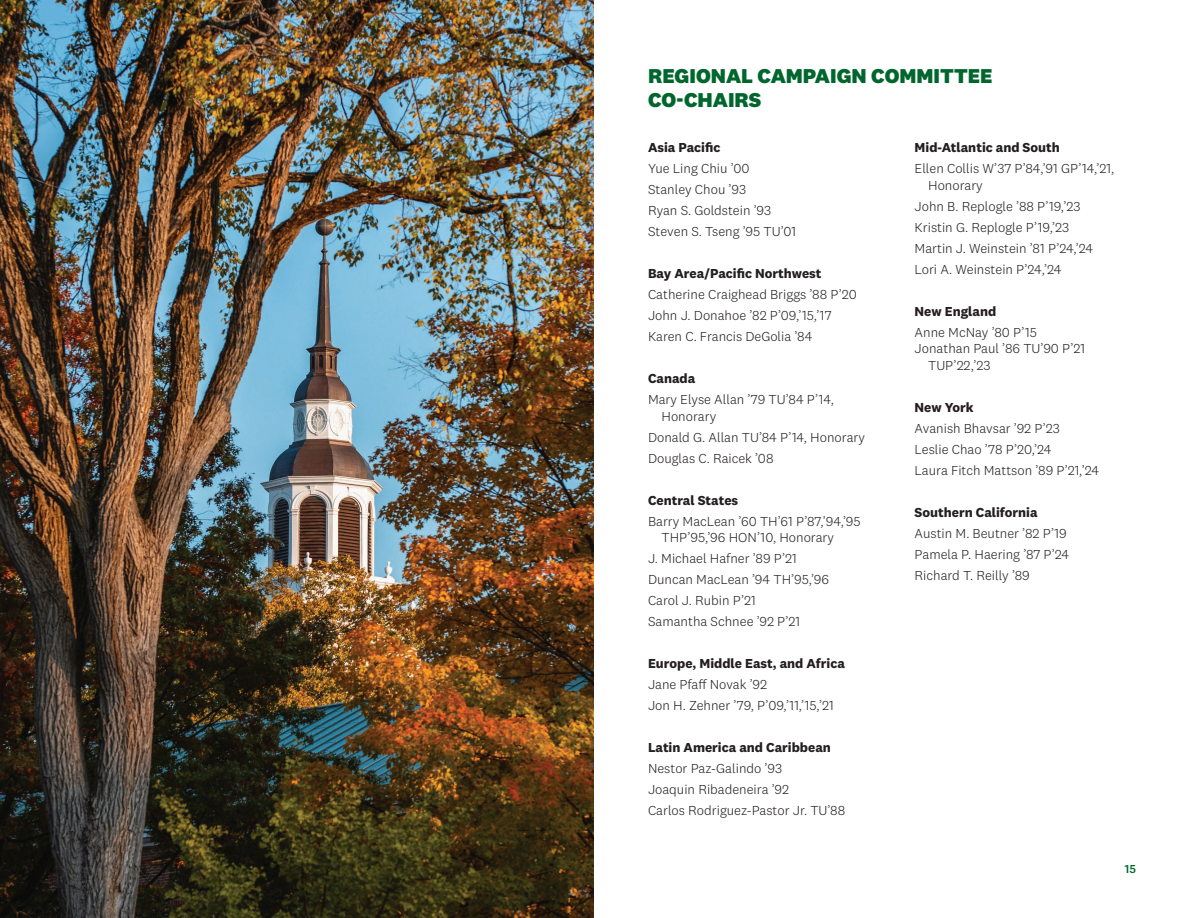
<style>
.page{position:relative;width:1188px;height:918px;background:#fff}
.page>*{position:absolute;margin:0;border:0;box-sizing:border-box;transform-origin:0 0}
.t1{font:800 20.85px/24px "National 2";color:#00662d}
.t2{font:300 13.5px/16.5px "National 2";color:#231f20}
.t3{font:700 13.5px "National 2";color:#231f20}
.t4{font:500 12px "National 2";color:#00662d}
</style>
<div class="page">
<img style="left:0;top:0;width:594px;height:918px">
<p class="t1" style="left:648px;top:64px;width:346px">REGIONAL CAMPAIGN COMMITTEE<br>CO-CHAIRS</p>
<p class="t3" style="left:648px;top:139px;width:74px">Asia Pacific</p>
<p class="t2" style="left:648px;top:160px;width:103px">Yue Ling Chiu ’00</p>
<p class="t2" style="left:648px;top:181px;width:100px">Stanley Chou ’93</p>
<p class="t2" style="left:648px;top:202px;width:125px">Ryan S. Goldstein ’93</p>
<p class="t2" style="left:648px;top:223px;width:150px">Steven S. Tseng ’95 TU’01</p>
<p class="t3" style="left:648px;top:265px;width:175px">Bay Area/Pacific Northwest</p>
<p class="t2" style="left:648px;top:286px;width:210px">Catherine Craighead Briggs ’88 P’20</p>
<p class="t2" style="left:648px;top:307px;width:185px">John J. Donahoe ’82 P’09,’15,’17</p>
<p class="t2" style="left:648px;top:328px;width:166px">Karen C. Francis DeGolia ’84</p>
<p class="t3" style="left:648px;top:370px;width:49px">Canada</p>
<p class="t2" style="left:662px;top:391px;width:174px;text-indent:-14px">Mary Elyse Allan ’79 TU’84 P’14,<br>Honorary</p>
<p class="t2" style="left:648px;top:429px;width:219px">Donald G. Allan TU’84 P’14, Honorary</p>
<p class="t2" style="left:648px;top:450px;width:127px">Douglas C. Raicek ’08</p>
<p class="t3" style="left:648px;top:492px;width:92px">Central States</p>
<p class="t2" style="left:662px;top:513px;width:201px;text-indent:-14px">Barry MacLean ’60 TH’61 P’87,’94,’95<br>THP’95,’96 HON’10, Honorary</p>
<p class="t2" style="left:648px;top:550px;width:150px">J. Michael Hafner ’89 P’21</p>
<p class="t2" style="left:648px;top:571px;width:183px">Duncan MacLean ’94 TH’95,’96</p>
<p class="t2" style="left:648px;top:592px;width:109px">Carol J. Rubin P’21</p>
<p class="t2" style="left:648px;top:613px;width:154px">Samantha Schnee ’92 P’21</p>
<p class="t3" style="left:648px;top:655px;width:198px">Europe, Middle East, and Africa</p>
<p class="t2" style="left:648px;top:676px;width:121px">Jane Pfaff Novak ’92</p>
<p class="t2" style="left:648px;top:697px;width:187px">Jon H. Zehner ’79, P’09,’11,’15,’21</p>
<p class="t3" style="left:648px;top:739px;width:184px">Latin America and Caribbean</p>
<p class="t2" style="left:648px;top:760px;width:136px">Nestor Paz-Galindo ’93</p>
<p class="t2" style="left:648px;top:781px;width:143px">Joaquin Ribadeneira ’92</p>
<p class="t2" style="left:648px;top:802px;width:199px">Carlos Rodriguez-Pastor Jr. TU’88</p>
<p class="t3" style="left:915px;top:139px;width:147px">Mid-Atlantic and South</p>
<p class="t2" style="left:928px;top:160px;width:188px;text-indent:-14px">Ellen Collis W’37 P’84,’91 GP’14,’21,<br>Honorary</p>
<p class="t2" style="left:915px;top:198px;width:167px">John B. Replogle ’88 P’19,’23</p>
<p class="t2" style="left:915px;top:219px;width:156px">Kristin G. Replogle P’19,’23</p>
<p class="t2" style="left:915px;top:240px;width:180px">Martin J. Weinstein ’81 P’24,’24</p>
<p class="t2" style="left:915px;top:261px;width:148px">Lori A. Weinstein P’24,’24</p>
<p class="t3" style="left:915px;top:303px;width:83px">New England</p>
<p class="t2" style="left:915px;top:324px;width:124px">Anne McNay ’80 P’15</p>
<p class="t2" style="left:928px;top:340px;width:159px;text-indent:-14px">Jonathan Paul ’86 TU’90 P’21<br>TUP’22,’23</p>
<p class="t3" style="left:915px;top:399px;width:61px">New York</p>
<p class="t2" style="left:915px;top:420px;width:147px">Avanish Bhavsar ’92 P’23</p>
<p class="t2" style="left:915px;top:441px;width:139px">Leslie Chao ’78 P’20,’24</p>
<p class="t2" style="left:915px;top:462px;width:186px">Laura Fitch Mattson ’89 P’21,’24</p>
<p class="t3" style="left:915px;top:504px;width:125px">Southern California</p>
<p class="t2" style="left:915px;top:525px;width:154px">Austin M. Beutner ’82 P’19</p>
<p class="t2" style="left:915px;top:546px;width:156px">Pamela P. Haering ’87 P’24</p>
<p class="t2" style="left:915px;top:567px;width:117px">Richard T. Reilly ’89</p>
<p class="t4" style="left:1125px;top:862px;width:13px">15</p>
</div>
